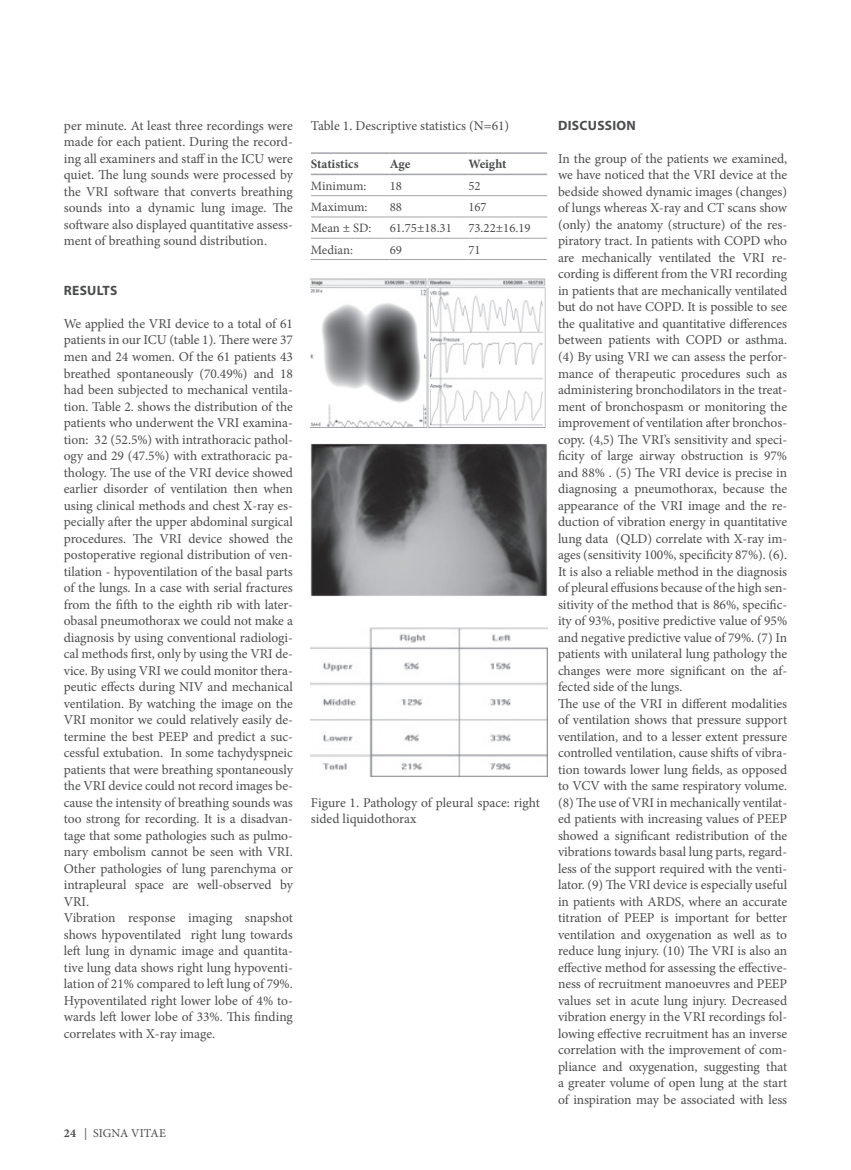
<style>
.page{position:relative;width:851px;height:1170px;background:#fff}
.page>*{position:absolute;margin:0;border:0;box-sizing:border-box;transform-origin:0 0}
.t1{font:13.5px/16.5px "Minion Pro";letter-spacing:-.005em;color:#4b4c4d;text-align:justify}
.t2{font:700 13.5px "Myriad Pro";letter-spacing:.02em;color:#4b4c4d}
.Table_Body{font:12.75px "Minion Pro";color:#4b4c4d}
.Table_Header{font:700 12.75px "Minion Pro";letter-spacing:-.005em;color:#4b4c4d}
.t3{font:12px "Minion Pro";color:#4b4c4d}
.s1{font-weight:700}
</style>
<div class="page">
<hr style="left:311px;top:195px;width:78px;height:1px;background:#a3a4a8">
<hr style="left:389px;top:195px;width:79px;height:1px;background:#a3a4a8">
<hr style="left:468px;top:195px;width:79px;height:1px;background:#a3a4a8">
<hr style="left:311px;top:216px;width:78px;height:1px;background:#a3a4a8">
<hr style="left:389px;top:216px;width:79px;height:1px;background:#a3a4a8">
<hr style="left:468px;top:216px;width:79px;height:1px;background:#a3a4a8">
<hr style="left:311px;top:238px;width:78px;height:1px;background:#a3a4a8">
<hr style="left:389px;top:238px;width:79px;height:1px;background:#a3a4a8">
<hr style="left:468px;top:238px;width:79px;height:1px;background:#a3a4a8">
<hr style="left:311px;top:259px;width:78px;height:1px;background:#a3a4a8">
<hr style="left:389px;top:259px;width:79px;height:1px;background:#a3a4a8">
<hr style="left:468px;top:259px;width:79px;height:1px;background:#a3a4a8">
<hr style="left:311px;top:152px;width:78px;height:2px;background:#a3a4a8">
<hr style="left:389px;top:152px;width:79px;height:2px;background:#a3a4a8">
<hr style="left:468px;top:152px;width:79px;height:2px;background:#a3a4a8">
<hr style="left:311px;top:174px;width:78px;height:1px;background:#a3a4a8">
<hr style="left:389px;top:174px;width:79px;height:1px;background:#a3a4a8">
<hr style="left:468px;top:174px;width:79px;height:1px;background:#a3a4a8">
<img style="left:311px;top:278px;width:235px;height:149px">
<img style="left:311px;top:444px;width:236px;height:152px">
<img style="left:311px;top:627px;width:236px;height:149px">
<p class="t1" style="left:64px;top:117px;width:230px">per minute. At least three recordings were made for each patient. During the record&shy;ing all examiners and staff in the ICU were quiet. The lung sounds were processed by the VRI software that converts breathing sounds into a dynamic lung image. The software also displayed quantitative assess&shy;ment of breathing sound distribution.</p>
<h2 class="t2" style="left:64px;top:281px;width:55px">RESULTS</h2>
<p class="t1" style="left:64px;top:315px;width:230px">We applied the VRI device to a total of 61 patients in our ICU (table 1). There were 37 men and 24 women. Of the 61 patients 43 breathed spontaneously (70.49%) and 18 had been subjected to mechanical ventila&shy;tion. Table 2. shows the distribution of the patients who underwent the VRI examina&shy;tion: 32 (52.5%) with intrathoracic pathol&shy;ogy and 29 (47.5%) with extrathoracic pa&shy;thology. The use of the VRI device showed earlier disorder of ventilation then when using clinical methods and chest X-ray es&shy;pecially after the upper abdominal surgical procedures. The VRI device showed the postoperative regional distribution of ven&shy;tilation - hypoventilation of the basal parts of the lungs. In a case with serial fractures from the fifth to the eighth rib with later&shy;obasal pneumothorax we could not make a diagnosis by using conventional radiologi&shy;cal methods first, only by using the VRI de&shy;vice. By using VRI we could monitor thera&shy;peutic effects during NIV and mechanical ventilation. By watching the image on the VRI monitor we could relatively easily de&shy;termine the best PEEP and predict a suc&shy;cessful extubation. In some tachydyspneic patients that were breathing spontaneously the VRI device could not record images be&shy;cause the intensity of breathing sounds was too strong for recording. It is a disadvan&shy;tage that some pathologies such as pulmo&shy;nary embolism cannot be seen with VRI.<br>Other pathologies of lung parenchyma or intrapleural space are well-observed by VRI.</p>
<p class="t1" style="left:64px;top:909px;width:230px">Vibration response imaging snapshot shows hypoventilated right lung towards left lung in dynamic image and quantita&shy;tive lung data shows right lung hypoventi&shy;lation of 21% compared to left lung of 79%.<br>Hypoventilated right lower lobe of 4% to&shy;wards left lower lobe of 33%. This finding correlates with X-ray image.</p>
<p class="t1" style="left:311px;top:117px;width:200px">Table 1. Descriptive statistics (N=61)</p>
<p class="Table_Header" style="left:311px;top:155px;width:49px">Statistics</p>
<p class="Table_Header" style="left:389px;top:155px;width:22px">Age</p>
<p class="Table_Header" style="left:468px;top:155px;width:40px">Weight</p>
<p class="Table_Body" style="left:311px;top:177px;width:57px">Minimum:</p>
<p class="Table_Body" style="left:389px;top:177px;width:14px">18</p>
<p class="Table_Body" style="left:468px;top:177px;width:14px">52</p>
<p class="Table_Body" style="left:311px;top:198px;width:58px">Maximum:</p>
<p class="Table_Body" style="left:389px;top:198px;width:14px">88</p>
<p class="Table_Body" style="left:468px;top:198px;width:20px">167</p>
<p class="Table_Body" style="left:311px;top:219px;width:62px">Mean ± SD:</p>
<p class="Table_Body" style="left:389px;top:219px;width:64px">61.75±18.31</p>
<p class="Table_Body" style="left:468px;top:219px;width:64px">73.22±16.19</p>
<p class="Table_Body" style="left:311px;top:241px;width:44px">Median:</p>
<p class="Table_Body" style="left:389px;top:241px;width:14px">69</p>
<p class="Table_Body" style="left:468px;top:241px;width:14px">71</p>
<p class="t1" style="left:311px;top:794px;width:230px">Figure 1. Pathology of pleural space: right sided liquidothorax</p>
<p class="t3" style="left:64px;top:1124px;width:103px"><span class="s1">24</span> | SIGNA VITAE</p>
<h2 class="t2" style="left:558px;top:116px;width:79px">DISCUSSION</h2>
<p class="t1" style="left:558px;top:150px;width:230px">In the group of the patients we examined, we have noticed that the VRI device at the bedside showed dynamic images (changes) of lungs whereas X-ray and CT scans show (only) the anatomy (structure) of the res&shy;piratory tract. In patients with COPD who are mechanically ventilated the VRI re&shy;cording is different from the VRI recording in patients that are mechanically ventilated but do not have COPD. It is possible to see the qualitative and quantitative differences between patients with COPD or asthma. (4) By using VRI we can assess the perfor&shy;mance of therapeutic procedures such as administering bronchodilators in the treat&shy;ment of bronchospasm or monitoring the improvement of ventilation after bronchos&shy;copy. (4,5) The VRI’s sensitivity and speci&shy;ficity of large airway obstruction is 97% and 88% . (5) The VRI device is precise in diagnosing a pneumothorax, because the appearance of the VRI image and the re&shy;duction of vibration energy in quantitative lung data (QLD) correlate with X-ray im&shy;ages (sensitivity 100%, specificity 87%). (6).<br>It is also a reliable method in the diagnosis of pleural effusions because of the high sen&shy;sitivity of the method that is 86%, specific&shy;ity of 93%, positive predictive value of 95% and negative predictive value of 79%. (7) In patients with unilateral lung pathology the changes were more significant on the af&shy;fected side of the lungs.</p>
<p class="t1" style="left:558px;top:695px;width:230px">The use of the VRI in different modalities of ventilation shows that pressure support ventilation, and to a lesser extent pressure controlled ventilation, cause shifts of vibra&shy;tion towards lower lung fields, as opposed to VCV with the same respiratory volume. (8) The use of VRI in mechanically ventilat&shy;ed patients with increasing values of PEEP showed a significant redistribution of the vibrations towards basal lung parts, regard&shy;less of the support required with the venti&shy;lator. (9) The VRI device is especially useful in patients with ARDS, where an accurate titration of PEEP is important for better ventilation and oxygenation as well as to reduce lung injury. (10) The VRI is also an effective method for assessing the effective&shy;ness of recruitment manoeuvres and PEEP values set in acute lung injury. Decreased vibration energy in the VRI recordings fol&shy;lowing effective recruitment has an inverse correlation with the improvement of com&shy;pliance and oxygenation, suggesting that a greater volume of open lung at the start of inspiration may be associated with less</p>
</div>
